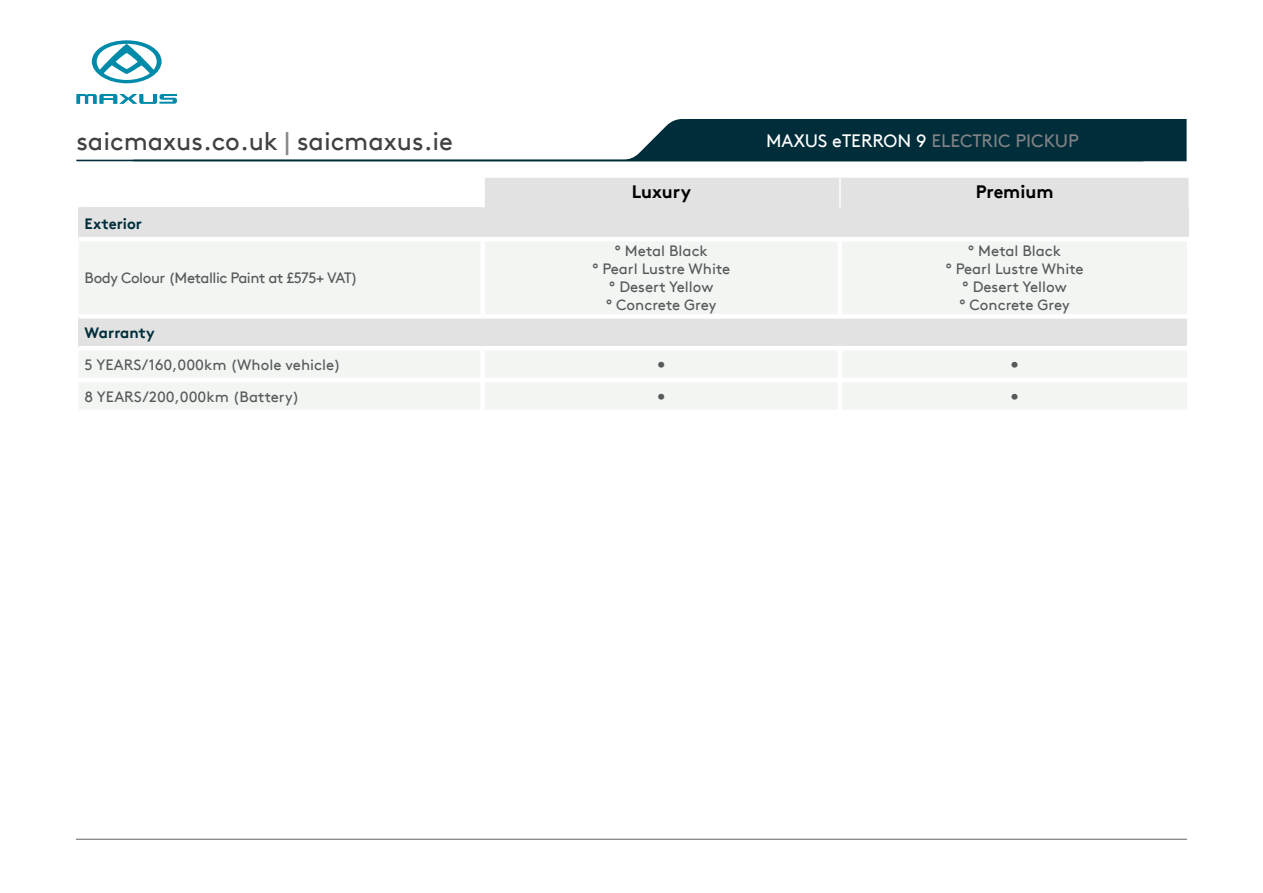
<style>
.page{position:relative;width:1263px;height:893px;background:#fff}
.page>*{position:absolute;margin:0;border:0;box-sizing:border-box;transform-origin:0 0}
.t1{font:25.5px "Brown TT";color:#414042}
.t2{font:18px "Brown TT";color:#808285}
.t3{font:700 18px "Brown TT";color:#000}
.t4{font:15px/18px "Brown TT";color:#58595b;text-align:center}
.t5{font:15px "Brown TT";letter-spacing:-.03em;color:#58595b}
.t6{font:700 15px "Brown TT";color:#002d3a}
.s1{color:#878787}
.s2{color:#fff}
</style>
<div class="page">
<div style="left:485px;top:178px;width:703px;height:29px;background:#e1e2e1"></div>
<div style="left:79px;top:207px;width:1110px;height:32px;background:#e1e2e1"></div>
<div style="left:79px;top:242px;width:1108px;height:72px;background:#f3f5f3"></div>
<div style="left:79px;top:316px;width:1110px;height:32px;background:#e1e2e1"></div>
<div style="left:79px;top:351px;width:1108px;height:58px;background:#f3f5f3"></div>
<div style="left:480px;top:350px;width:5px;height:28px;background:#fff"></div>
<hr style="left:838px;top:350px;width:4px;height:28px;background:#fff">
<div style="left:480px;top:382px;width:5px;height:28px;background:#fff"></div>
<hr style="left:838px;top:382px;width:4px;height:28px;background:#fff">
<hr style="left:79px;top:378px;width:404px;height:4px;background:#fff">
<hr style="left:483px;top:346px;width:357px;height:4px;background:#fff">
<hr style="left:840px;top:346px;width:351px;height:4px;background:#fff">
<hr style="left:483px;top:378px;width:357px;height:4px;background:#fff">
<hr style="left:840px;top:378px;width:351px;height:4px;background:#fff">
<hr style="left:839px;top:178px;width:2px;height:29px;background:#fff">
<hr style="left:1187px;top:319px;width:4px;height:27px;background:#fff">
<hr style="left:79px;top:346px;width:404px;height:4px;background:#fff">
<hr style="left:79px;top:237px;width:404px;height:4px;background:#fff">
<hr style="left:483px;top:237px;width:357px;height:4px;background:#fff">
<hr style="left:840px;top:237px;width:351px;height:4px;background:#fff">
<div style="left:480px;top:241px;width:5px;height:73px;background:#fff"></div>
<hr style="left:838px;top:241px;width:4px;height:73px;background:#fff">
<div style="left:79px;top:314px;width:404px;height:5px;background:#fff"></div>
<div style="left:483px;top:314px;width:357px;height:5px;background:#fff"></div>
<div style="left:840px;top:314px;width:351px;height:5px;background:#fff"></div>
<svg style="left:76px;top:119px;width:1110px;height:42px"></svg>
<svg style="left:133px;top:119px;width:1010px;height:42px"></svg>
<svg style="left:92px;top:40px;width:70px;height:43px"></svg>
<svg style="left:76px;top:94px;width:101px;height:10px"></svg>
<hr style="left:76px;top:839px;width:1111px;height:1px;background:#7d8282">
<h1 class="t1" style="left:76px;top:126px;width:378px">saicmaxus.co.uk <span class="s1">|</span> saicmaxus.ie</h1>
<p class="t2" style="left:766px;top:130px;width:314px"><span class="s2">MAXUS eTERRON 9</span> ELECTRIC PICKUP</p>
<p class="t6" style="left:85px;top:214px;width:59px">Exterior</p>
<p class="t5" style="left:85px;top:269px;width:275px">Body Colour (Metallic Paint at £575+ VAT)</p>
<p class="t3" style="left:632px;top:181px;width:61px">Luxury</p>
<p class="t3" style="left:976px;top:181px;width:79px">Premium</p>
<p class="t4" style="left:592px;top:242px;width:139px">° Metal Black<br>° Pearl Lustre White ° Desert Yellow<br>° Concrete Grey</p>
<p class="t4" style="left:946px;top:242px;width:139px">° Metal Black<br>° Pearl Lustre White ° Desert Yellow<br>° Concrete Grey</p>
<p class="t6" style="left:85px;top:324px;width:72px">Warranty</p>
<p class="t4" style="left:85px;top:356px;width:258px">5 YEARS/160,000km (Whole vehicle)</p>
<p class="t4" style="left:657px;top:356px;width:10px">•</p>
<p class="t4" style="left:1010px;top:356px;width:10px">•</p>
<p class="t4" style="left:85px;top:387px;width:216px">8 YEARS/200,000km (Battery)</p>
<p class="t4" style="left:657px;top:387px;width:10px">•</p>
<p class="t4" style="left:1010px;top:387px;width:10px">•</p>
</div>
